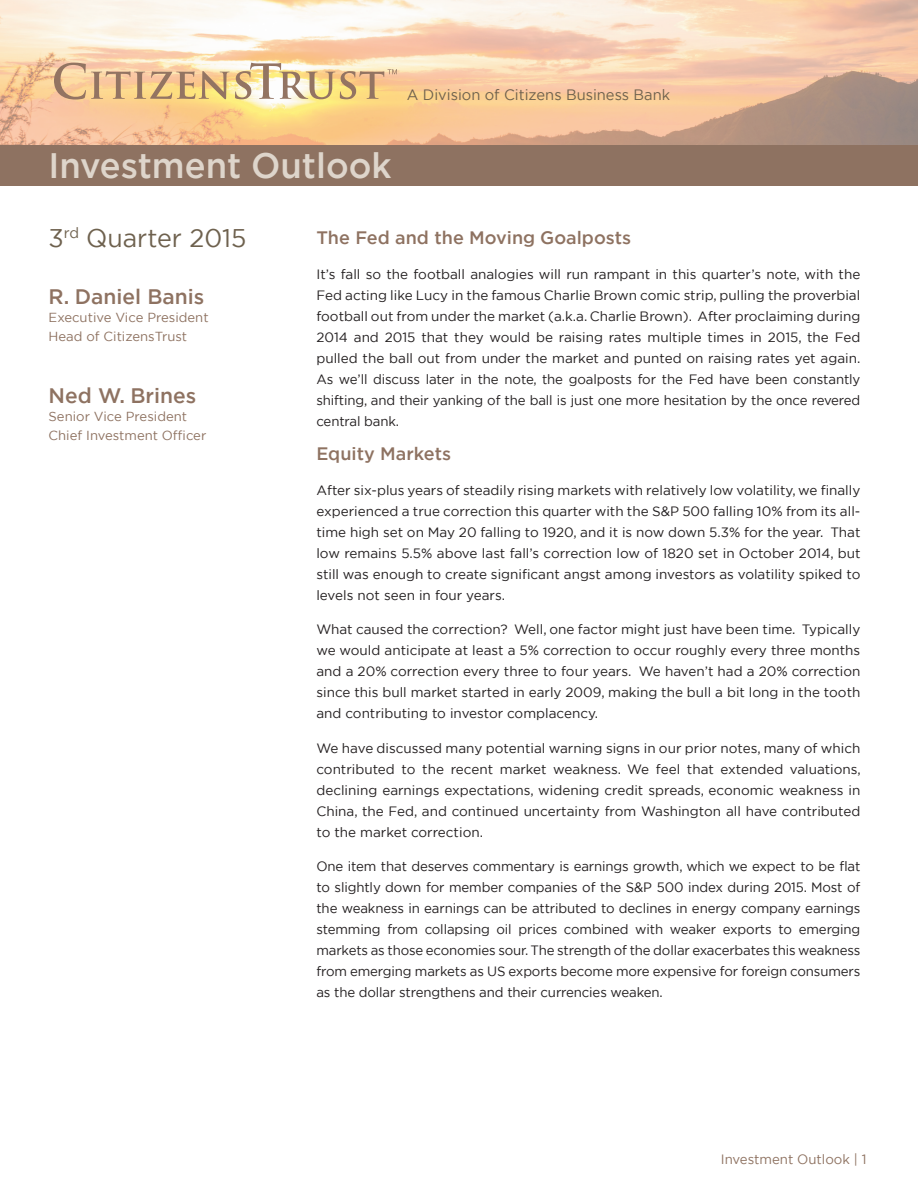
<style>
.page{position:relative;width:918px;height:1188px;background:#fff}
.page>*{position:absolute;margin:0;border:0;box-sizing:border-box;transform-origin:0 0}
.t1{font:500 35.25px "Gotham";color:#ded5cb}
.t2{font:25.5px "Gotham";color:#6e614e}
.t3{font:500 21px "Gotham";color:#8e7261}
.t4{font:500 18px "Gotham";color:#8e7261}
.t5{font:15px "Gotham";color:#6e614e}
.t6{font:13.5px/21px "Gotham";letter-spacing:-.01em;color:#231f20;text-align:justify}
.t7{font:13.5px "Gotham";color:#8e7261}
.t8{font:13.05px "Gotham";color:#8e7261}
</style>
<div class="page">
<img style="left:0;top:0;width:918px;height:145px">
<svg style="left:54px;top:63px;width:343px;height:37px;background:#e3c496"></svg>
<div style="left:0;top:145px;width:918px;height:41px;background:#8e7261"></div>
<p class="t5" style="left:407px;top:86px;width:265px">A Division of Citizens Business Bank</p>
<p class="t1" style="left:49px;top:142px;width:345px">Investment Outlook</p>
<p class="t2" style="left:49px;top:222px;width:199px">3<sup>rd</sup> Quarter 2015</p>
<p class="t3" style="left:49px;top:283px;width:157px">R. Daniel Banis</p>
<p class="t8" style="left:49px;top:309px;width:162px">Executive Vice President</p>
<p class="t8" style="left:49px;top:328px;width:140px">Head of CitizensTrust</p>
<p class="t3" style="left:49px;top:382px;width:149px">Ned W. Brines</p>
<p class="t8" style="left:49px;top:408px;width:140px">Senior Vice President</p>
<p class="t8" style="left:49px;top:427px;width:159px">Chief Investment Officer</p>
<p class="t4" style="left:316px;top:226px;width:316px">The Fed and the Moving Goalposts</p>
<p class="t6" style="left:316px;top:263px;width:546px">It’s fall so the football analogies will run rampant in this quarter’s note, with the Fed acting like Lucy in the famous Charlie Brown comic strip, pulling the proverbial football out from under the market (a.k.a. Charlie Brown). After proclaiming during 2014 and 2015 that they would be raising rates multiple times in 2015, the Fed pulled the ball out from under the market and punted on raising rates yet again.<br>As we’ll discuss later in the note, the goalposts for the Fed have been constantly shifting, and their yanking of the ball is just one more hesitation by the once revered central bank.</p>
<p class="t4" style="left:316px;top:442px;width:136px">Equity Markets</p>
<p class="t6" style="left:316px;top:479px;width:546px">After six-plus years of steadily rising markets with relatively low volatility, we finally experienced a true correction this quarter with the S&amp;P 500 falling 10% from its all&shy;time high set on May 20 falling to 1920, and it is now down 5.3% for the year. That low remains 5.5% above last fall’s correction low of 1820 set in October 2014, but still was enough to create significant angst among investors as volatility spiked to levels not seen in four years.</p>
<p class="t6" style="left:316px;top:619px;width:545px">What caused the correction? Well, one factor might just have been time. Typically we would anticipate at least a 5% correction to occur roughly every three months and a 20% correction every three to four years. We haven’t had a 20% correction since this bull market started in early 2009, making the bull a bit long in the tooth and contributing to investor complacency.</p>
<p class="t6" style="left:316px;top:737px;width:546px">We have discussed many potential warning signs in our prior notes, many of which contributed to the recent market weakness. We feel that extended valuations, declining earnings expectations, widening credit spreads, economic weakness in China, the Fed, and continued uncertainty from Washington all have contributed to the market correction.</p>
<p class="t6" style="left:316px;top:856px;width:546px">One item that deserves commentary is earnings growth, which we expect to be flat to slightly down for member companies of the S&amp;P 500 index during 2015. Most of the weakness in earnings can be attributed to declines in energy company earnings stemming from collapsing oil prices combined with weaker exports to emerging markets as those economies sour. The strength of the dollar exacerbates this weakness from emerging markets as US exports become more expensive for foreign consumers as the dollar strengthens and their currencies weaken.</p>
<p class="t7" style="left:721px;top:1150px;width:147px">Investment Outlook | 1</p>
</div>
